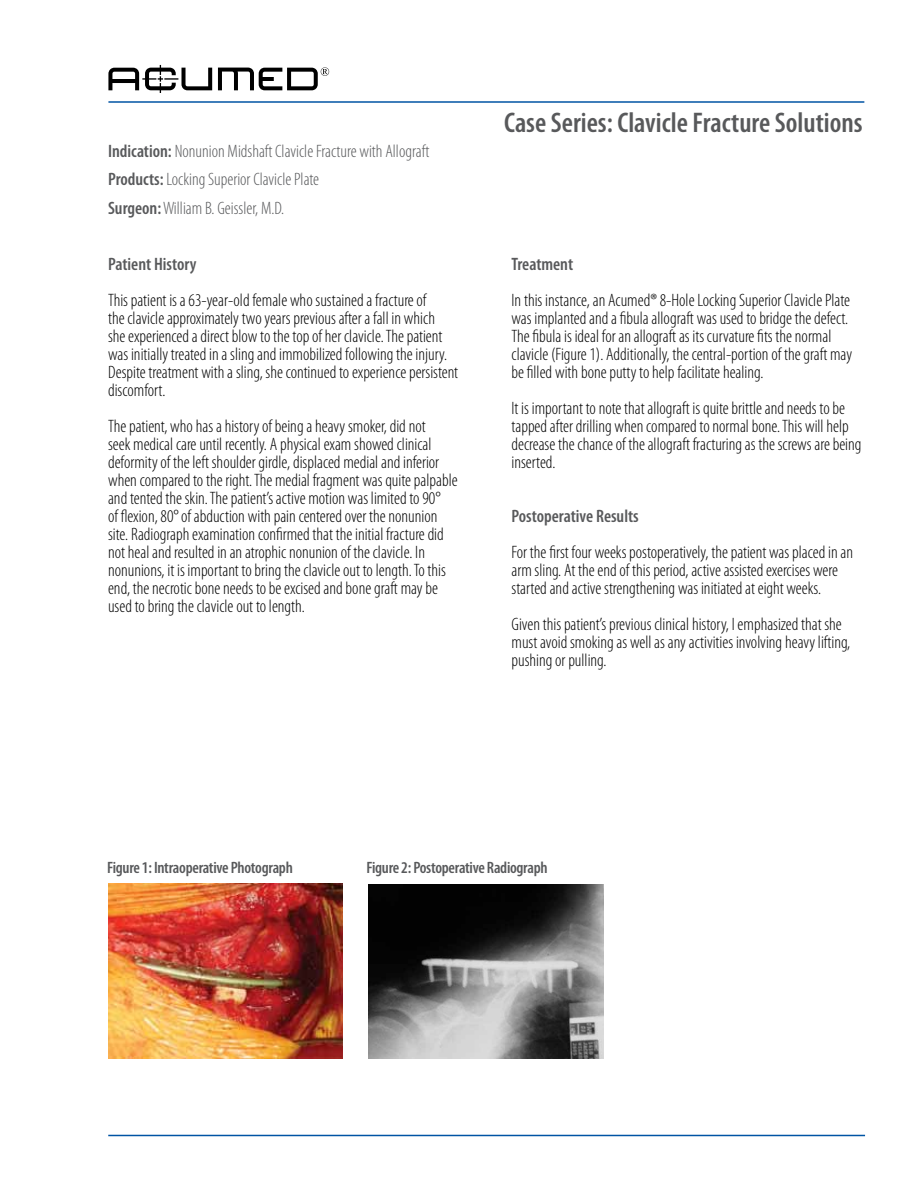
<style>
.page{position:relative;width:918px;height:1188px;background:#fff}
.page>*{position:absolute;margin:0;border:0;box-sizing:border-box;transform-origin:0 0}
.t1{font:600 condensed 28.5px "Myriad Pro";color:#58595b}
.t2{font:300 condensed 18px/18px "Myriad Pro";color:#000}
.t3{font:300 condensed 18px "Myriad Pro";color:#58595b}
.t4{font:600 condensed 18px "Myriad Pro";color:#58595b}
.t5{font:600 condensed 16.5px "Myriad Pro";letter-spacing:-.015em;color:#58595b}
.s1{font-weight:600}
</style>
<div class="page">
<svg style="left:108px;top:65px;width:104px;height:28px"></svg>
<svg style="left:218px;top:67px;width:111px;height:23px"></svg>
<hr style="left:108px;top:101px;width:756px;height:2px;background:#0054a4">
<hr style="left:108px;top:1135px;width:757px;height:1px;background:#0054a4">
<img style="left:108px;top:884px;width:234px;height:175px">
<img style="left:368px;top:885px;width:235px;height:174px">
<p class="t3" style="left:108px;top:141px;width:323px"><span class="s1">Indication:</span> Nonunion Midshaft Clavicle Fracture with Allograft</p>
<p class="t3" style="left:108px;top:170px;width:213px"><span class="s1">Products:</span> Locking Superior Clavicle Plate</p>
<p class="t3" style="left:108px;top:198px;width:178px"><span class="s1">Surgeon:</span> William B. Geissler, M.D.</p>
<p class="t4" style="left:108px;top:254px;width:90px">Patient History</p>
<p class="t2" style="left:108px;top:291px;width:352px">This patient is a 63-year-old female who sustained a fracture of<br>the clavicle approximately two years previous after a fall in which<br>she experienced a direct blow to the top of her clavicle. The patient was initially treated in a sling and immobilized following the injury.<br>Despite treatment with a sling, she continued to experience persistent discomfort.</p>
<p class="t2" style="left:108px;top:417px;width:351px">The patient, who has a history of being a heavy smoker, did not<br>seek medical care until recently. A physical exam showed clinical deformity of the left shoulder girdle, displaced medial and inferior when compared to the right. The medial fragment was quite palpable and tented the skin. The patient’s active motion was limited to 90°<br>of flexion, 80° of abduction with pain centered over the nonunion site. Radiograph examination confirmed that the initial fracture did not heal and resulted in an atrophic nonunion of the clavicle. In nonunions, it is important to bring the clavicle out to length. To this end, the necrotic bone needs to be excised and bone graft may be used to bring the clavicle out to length.</p>
<p class="t1" style="left:504px;top:107px;width:360px">Case Series: Clavicle Fracture Solutions</p>
<p class="t4" style="left:512px;top:254px;width:63px">Treatment</p>
<p class="t2" style="left:512px;top:291px;width:342px">In this instance, an Acumed® 8-Hole Locking Superior Clavicle Plate was implanted and a fibula allograft was used to bridge the defect.<br>The fibula is ideal for an allograft as its curvature fits the normal clavicle (Figure 1). Additionally, the central-portion of the graft may be filled with bone putty to help facilitate healing.</p>
<p class="t2" style="left:512px;top:399px;width:351px">It is important to note that allograft is quite brittle and needs to be tapped after drilling when compared to normal bone. This will help decrease the chance of the allograft fracturing as the screws are being inserted.</p>
<p class="t4" style="left:512px;top:506px;width:129px">Postoperative Results</p>
<p class="t2" style="left:512px;top:543px;width:343px">For the first four weeks postoperatively, the patient was placed in an arm sling. At the end of this period, active assisted exercises were started and active strengthening was initiated at eight weeks.</p>
<p class="t2" style="left:512px;top:615px;width:340px">Given this patient’s previous clinical history, I emphasized that she must avoid smoking as well as any activities involving heavy lifting, pushing or pulling.</p>
<p class="t5" style="left:107px;top:858px;width:187px">Figure 1: Intraoperative Photograph</p>
<p class="t5" style="left:366px;top:858px;width:183px">Figure 2: Postoperative Radiograph</p>
</div>
